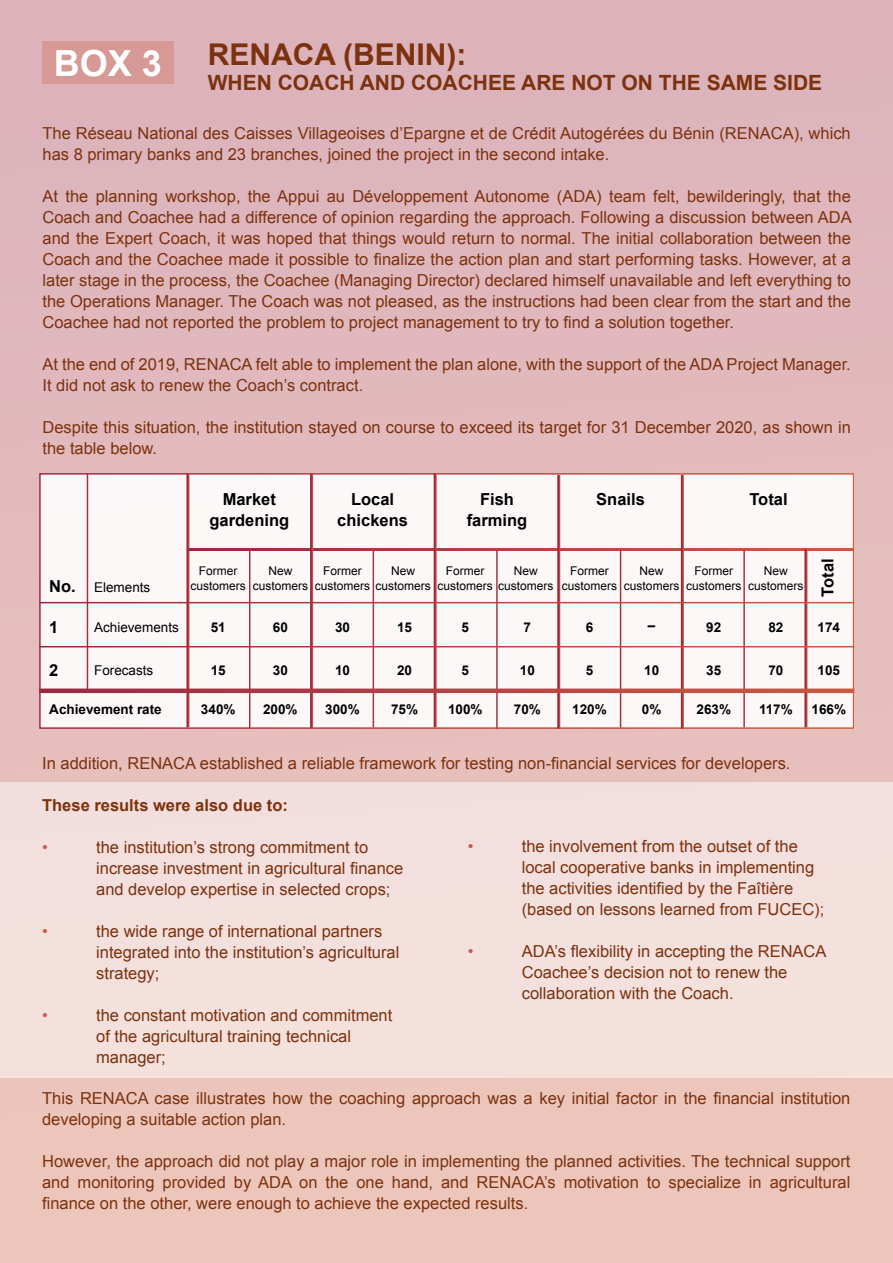
<style>
.page{position:relative;width:893px;height:1263px;background:#fff}
.page>*{position:absolute;margin:0;border:0;box-sizing:border-box;transform-origin:0 0}
.t1{font:700 36px "Arial";color:#fff}
.t2{font:700 30px "Arial";color:#7c320e}
.t3{font:700 21px "Arial";color:#7c320e}
.t4{font:16.5px/21px "Arial";color:#7c320e}
.t5{font:700 16.5px/21px "Arial";color:#000;text-align:center}
.t6{font:700 16.5px "Arial";color:#7c320e}
.t7{font:16.5px "Arial";color:#cb5c3e}
.t8{font:700 13.5px "Arial";color:#000}
.t9{font:13.5px "Arial";color:#000}
.t10{font:12px/15px "Arial";color:#000;text-align:center}
</style>
<div class="page">
<div style="left:0;top:0;width:893px;height:1263px;background:linear-gradient(to right,#e2bbbc,#e3bbbc)"></div>
<div style="left:42px;top:42px;width:132px;height:42px;background:#d69995"></div>
<div style="left:0;top:782px;width:893px;height:296px;background:#f3e0dd"></div>
<div style="left:39px;top:473px;width:815px;height:255px;background:#fcf8f8"></div>
<div style="left:39px;top:473px;width:815px;height:256px;border:2px solid #fff"></div>
<hr style="left:186px;top:473px;width:3px;height:254px;background:#fff">
<hr style="left:188px;top:548px;width:666px;height:3px;background:#fff">
<hr style="left:87px;top:473px;width:1px;height:217px;background:#fff">
<hr style="left:310px;top:474px;width:3px;height:254px;background:#fff">
<hr style="left:249px;top:549px;width:2px;height:179px;background:#fff">
<hr style="left:373px;top:549px;width:1px;height:178px;background:#fff">
<hr style="left:496px;top:550px;width:2px;height:179px;background:#fff">
<hr style="left:620px;top:550px;width:1px;height:177px;background:#fff">
<hr style="left:743px;top:549px;width:2px;height:178px;background:#fff">
<hr style="left:804px;top:549px;width:3px;height:178px;background:#fff">
<hr style="left:434px;top:473px;width:3px;height:254px;background:#fff">
<hr style="left:557px;top:475px;width:3px;height:254px;background:#fff">
<hr style="left:681px;top:475px;width:3px;height:254px;background:#fff">
<svg style="left:39px;top:688px;width:815px;height:5px;background:#ba5455"></svg>
<hr style="left:39px;top:646px;width:815px;height:1px;background:#fff">
<hr style="left:39px;top:602px;width:815px;height:1px;background:#fff">
<h1 class="t1" style="left:54px;top:39px;width:110px">BOX 3</h1>
<h2 class="t2" style="left:208px;top:35px;width:260px">RENACA (BENIN):</h2>
<p class="t3" style="left:208px;top:69px;width:616px">WHEN COACH AND COACHEE ARE NOT ON THE SAME SIDE</p>
<p class="t4" style="left:43px;top:123px;width:810px">The Réseau National des Caisses Villageoises d’Epargne et de Crédit Autogérées du Bénin (RENACA), which has 8 primary banks and 23 branches, joined the project in the second intake.</p>
<p class="t4" style="left:43px;top:186px;width:811px;text-align:justify">At the planning workshop, the Appui au Développement Autonome (ADA) team felt, bewilderingly, that the Coach and Coachee had a difference of opinion regarding the approach. Following a discussion between ADA and the Expert Coach, it was hoped that things would return to normal. The initial collaboration between the Coach and the Coachee made it possible to finalize the action plan and start performing tasks. However, at a later stage in the process, the Coachee (Managing Director) declared himself unavailable and left everything to the Operations Manager. The Coach was not pleased, as the instructions had been clear from the start and the Coachee had not reported the problem to project management to try to find a solution together.</p>
<p class="t4" style="left:43px;top:354px;width:810px">At the end of 2019, RENACA felt able to implement the plan alone, with the support of the ADA Project Manager.<br>It did not ask to renew the Coach’s contract.</p>
<p class="t4" style="left:43px;top:417px;width:810px">Despite this situation, the institution stayed on course to exceed its target for 31 December 2020, as shown in the table below.</p>
<p class="t5" style="left:49px;top:577px;width:28px">No.</p>
<p class="t9" style="left:94px;top:579px;width:58px">Elements</p>
<p class="t5" style="left:49px;top:618px;width:11px">1</p>
<p class="t5" style="left:49px;top:660px;width:11px">2</p>
<p class="t9" style="left:94px;top:619px;width:86px">Achievements</p>
<p class="t9" style="left:94px;top:661px;width:61px">Forecasts</p>
<p class="t8" style="left:49px;top:700px;width:114px">Achievement rate</p>
<p class="t5" style="left:209px;top:490px;width:81px">Market gardening</p>
<p class="t5" style="left:337px;top:490px;width:72px">Local chickens</p>
<p class="t5" style="left:467px;top:490px;width:62px">Fish farming</p>
<p class="t5" style="left:596px;top:490px;width:50px">Snails</p>
<p class="t5" style="left:749px;top:490px;width:40px">Total</p>
<p class="t5" style="left:818px;top:597px;width:40px;rotate:-90deg">Total</p>
<p class="t10" style="left:191px;top:563px;width:57px">Former customers</p>
<p class="t8" style="left:211px;top:619px;width:17px">51</p>
<p class="t8" style="left:273px;top:619px;width:17px">60</p>
<p class="t8" style="left:335px;top:619px;width:17px">30</p>
<p class="t8" style="left:273px;top:661px;width:17px">30</p>
<p class="t10" style="left:253px;top:563px;width:57px">New customers</p>
<p class="t10" style="left:315px;top:563px;width:117px;text-align:left;text-indent:76px">New customers customers</p>
<p class="t10" style="left:438px;top:563px;width:117px;text-align:left;text-indent:76px">New customers customers</p>
<p class="t10" style="left:624px;top:563px;width:57px">New customers</p>
<p class="t10" style="left:748px;top:563px;width:57px">New customers</p>
<p class="t10" style="left:323px;top:563px;width:40px">Former</p>
<p class="t10" style="left:446px;top:563px;width:40px">Former</p>
<p class="t10" style="left:562px;top:563px;width:57px">Former customers</p>
<p class="t10" style="left:686px;top:563px;width:57px">Former customers</p>
<p class="t8" style="left:397px;top:619px;width:17px">15</p>
<p class="t8" style="left:461px;top:619px;width:9px">5</p>
<p class="t8" style="left:524px;top:619px;width:9px">7</p>
<p class="t8" style="left:586px;top:619px;width:9px">6</p>
<p class="t8" style="left:648px;top:616px;width:9px">–</p>
<p class="t8" style="left:706px;top:619px;width:17px">92</p>
<p class="t8" style="left:768px;top:619px;width:17px">82</p>
<p class="t8" style="left:818px;top:619px;width:24px">174</p>
<p class="t8" style="left:211px;top:661px;width:17px">15</p>
<p class="t8" style="left:335px;top:661px;width:17px">10</p>
<p class="t8" style="left:397px;top:661px;width:17px">20</p>
<p class="t8" style="left:461px;top:661px;width:9px">5</p>
<p class="t8" style="left:520px;top:661px;width:17px">10</p>
<p class="t8" style="left:586px;top:661px;width:9px">5</p>
<p class="t8" style="left:644px;top:661px;width:17px">10</p>
<p class="t8" style="left:706px;top:661px;width:17px">35</p>
<p class="t8" style="left:768px;top:661px;width:17px">70</p>
<p class="t8" style="left:818px;top:661px;width:24px">105</p>
<p class="t8" style="left:201px;top:700px;width:36px">340%</p>
<p class="t8" style="left:263px;top:700px;width:36px">200%</p>
<p class="t8" style="left:325px;top:700px;width:36px">300%</p>
<p class="t8" style="left:391px;top:700px;width:29px">75%</p>
<p class="t8" style="left:448px;top:700px;width:36px">100%</p>
<p class="t8" style="left:514px;top:700px;width:29px">70%</p>
<p class="t8" style="left:572px;top:700px;width:36px">120%</p>
<p class="t8" style="left:642px;top:700px;width:21px">0%</p>
<p class="t8" style="left:696px;top:700px;width:36px">263%</p>
<p class="t8" style="left:759px;top:700px;width:35px">117%</p>
<p class="t8" style="left:812px;top:700px;width:36px">166%</p>
<p class="t4" style="left:42px;top:752px;width:750px">In addition, RENACA established a reliable framework for testing non-financial services for developers.</p>
<p class="t6" style="left:42px;top:794px;width:247px">These results were also due to:</p>
<p class="t7" style="left:42px;top:836px;width:7px">•</p>
<p class="t4" style="left:96px;top:836px;width:309px">the institution’s strong commitment to increase investment in agricultural finance and develop expertise in selected crops;</p>
<p class="t7" style="left:42px;top:920px;width:7px">•</p>
<p class="t4" style="left:96px;top:920px;width:305px">the wide range of international partners integrated into the institution’s agricultural strategy;</p>
<p class="t7" style="left:42px;top:1004px;width:7px">•</p>
<p class="t4" style="left:96px;top:1004px;width:298px">the constant motivation and commitment of the agricultural training technical manager;</p>
<p class="t7" style="left:468px;top:835px;width:7px">•</p>
<p class="t4" style="left:522px;top:836px;width:304px">the involvement from the outset of the local cooperative banks in implementing the activities identified by the Faîtière (based on lessons learned from FUCEC);</p>
<p class="t7" style="left:468px;top:940px;width:7px">•</p>
<p class="t4" style="left:522px;top:941px;width:306px">ADA’s flexibility in accepting the RENACA<br>Coachee’s decision not to renew the collaboration with the Coach.</p>
<p class="t4" style="left:42px;top:1088px;width:810px">This RENACA case illustrates how the coaching approach was a key initial factor in the financial institution developing a suitable action plan.</p>
<p class="t4" style="left:42px;top:1151px;width:810px;text-align:justify">However, the approach did not play a major role in implementing the planned activities. The technical support and monitoring provided by ADA on the one hand, and RENACA’s motivation to specialize in agricultural finance on the other, were enough to achieve the expected results.</p>
</div>
